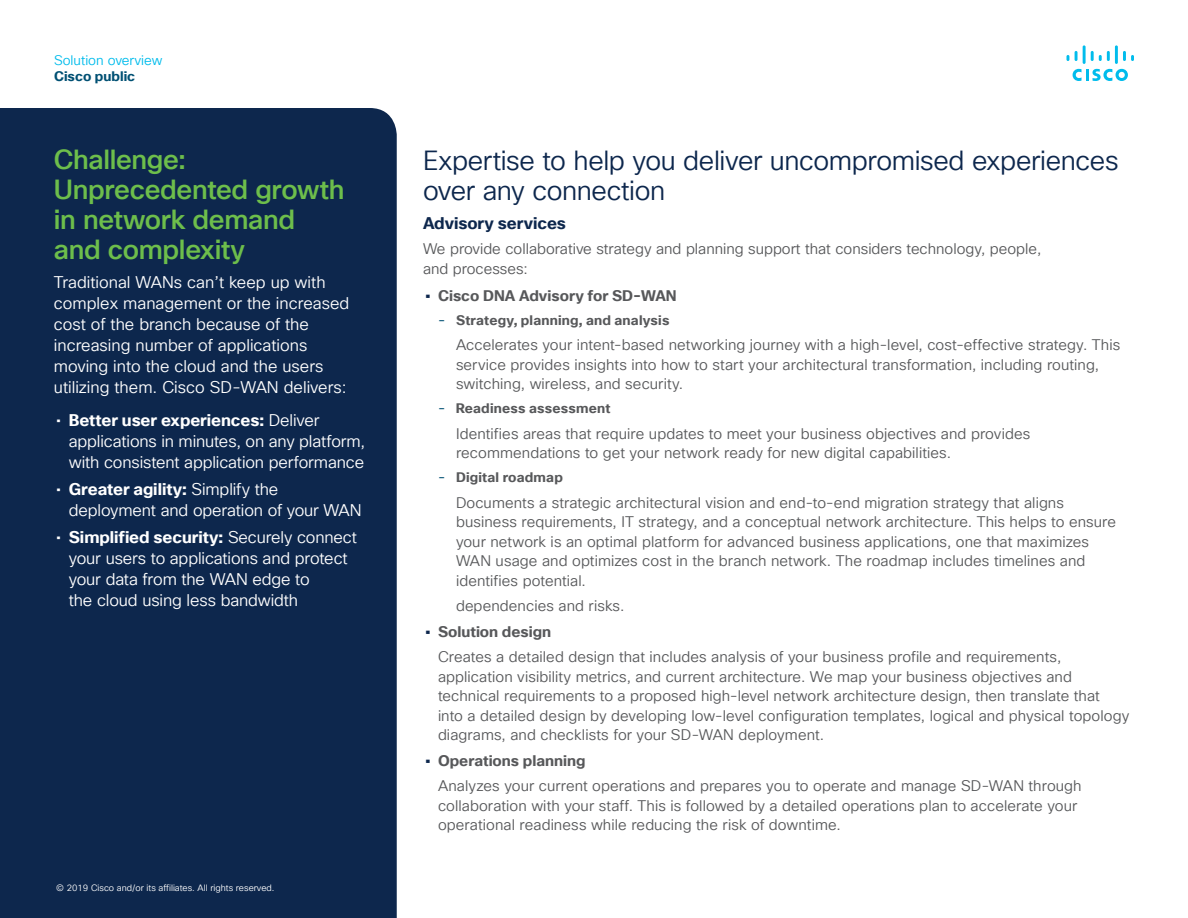
<style>
.page{position:relative;width:1188px;height:918px;background:#fff}
.page>*{position:absolute;margin:0;border:0;box-sizing:border-box;transform-origin:0 0}
.Subhead2_Midnight_bl{font:27px/30px "Cisco Sans TT Light";letter-spacing:-.015em;color:#0d274d}
.Subhead2_Green{font:500 27px/30px "Cisco Sans TT";letter-spacing:-.015em;color:#6dbe4b}
.Body_White{font:16.5px/21px "Cisco Sans TT Light";letter-spacing:-.005em;color:#fff}
.Subhead3_Midnight_bl{font:700 16.5px "Cisco Sans TT";letter-spacing:-.005em;color:#0d274d}
.Bullet2_Indent{font:15px/19.5px "Cisco Sans TT Light";letter-spacing:.005em;color:#57585a}
.Bullet_Indent{font:15px/19.5px "Cisco Sans TT Light";letter-spacing:.005em;color:#57585a}
.Body{font:15px/19.5px "Cisco Sans TT Light";color:#57585a}
.t1{font:700 15px "Cisco Sans TT";color:#57585a}
.t2{font:700 13.5px "Cisco Sans TT";letter-spacing:.015em;color:#57585a}
.t3{font:13.5px "Cisco Sans TT Light";color:#01bcec}
.t4{font:700 13.5px "Cisco Sans TT";color:#005073}
.Footer_white{font:9px "Cisco Sans TT Light";color:#fff}
.s1{font-family:"Cisco Sans TT"}
.s2{font-family:"Cisco Sans TT";font-weight:700}
.s3{color:#0d274d}
.s4{font-weight:400;color:#005073}
</style>
<div class="page">
<svg style="left:1073px;top:69px;width:55px;height:12px"></svg>
<svg style="left:1067px;top:55px;width:2px;height:6px"></svg>
<svg style="left:1075px;top:51px;width:3px;height:10px"></svg>
<hr style="left:1083px;top:45px;width:3px;height:19px;background:#01bcec">
<svg style="left:1091px;top:51px;width:19px;height:10px"></svg>
<hr style="left:1115px;top:45px;width:3px;height:19px;background:#01bcec">
<svg style="left:1123px;top:51px;width:11px;height:10px"></svg>
<div style="left:0;top:108px;width:397px;height:810px;background:#0d274d"></div>
<p class="t3" style="left:54px;top:51px;width:110px">Solution overview</p>
<p class="t4" style="left:54px;top:67px;width:83px">Cisco public</p>
<p class="Subhead2_Green" style="left:54px;top:146px;width:292px">Challenge:<br>Unprecedented growth in network demand and complexity</p>
<p class="Body_White" style="left:54px;top:272px;width:297px">Traditional WANs can’t keep up with complex management or the increased cost of the branch because of the increasing number of applications moving into the cloud and the users utilizing them. Cisco SD-WAN delivers:</p>
<p class="Body_White" style="left:69px;top:410px;width:298px;text-indent:-13px"><span class="s1">•</span> <span class="s2">Better user experiences:</span> Deliver applications in minutes, on any platform, with consistent application performance</p>
<p class="Body_White" style="left:69px;top:479px;width:294px;text-indent:-13px"><span class="s1">•</span> <span class="s2">Greater agility:</span> Simplify the deployment and operation of your WAN</p>
<p class="Body_White" style="left:69px;top:527px;width:290px;text-indent:-13px"><span class="s1">•</span> <span class="s2">Simplified security:</span> Securely connect your users to applications and protect your data from the WAN edge to<br>the cloud using less bandwidth</p>
<p class="Footer_white" style="left:56px;top:882px;width:220px">© 2019 Cisco and/or its affiliates. All rights reserved.</p>
<p class="Subhead2_Midnight_bl" style="left:423px;top:146px;width:697px">Expertise to help you deliver uncompromised experiences over any connection</p>
<p class="Subhead3_Midnight_bl" style="left:423px;top:212px;width:145px">Advisory services</p>
<p class="Body" style="left:423px;top:239px;width:620px">We provide collaborative strategy and planning support that considers technology, people, and processes:</p>
<p class="t1" style="left:425px;top:285px;width:253px"><span class="s3">•</span> Cisco DNA Advisory for SD-WAN</p>
<p class="t2" style="left:438px;top:311px;width:233px"><span class="s4">-</span> Strategy, planning, and analysis</p>
<p class="Bullet2_Indent" style="left:456px;top:335px;width:666px">Accelerates your intent-based networking journey with a high-level, cost-effective strategy. This service provides insights into how to start your architectural transformation, including routing, switching, wireless, and security.</p>
<p class="t2" style="left:438px;top:399px;width:174px"><span class="s4">-</span> Readiness assessment</p>
<p class="Bullet2_Indent" style="left:456px;top:424px;width:576px">Identifies areas that require updates to meet your business objectives and provides recommendations to get your network ready for new digital capabilities.</p>
<p class="t2" style="left:438px;top:468px;width:126px"><span class="s4">-</span> Digital roadmap</p>
<p class="Bullet2_Indent" style="left:456px;top:493px;width:662px">Documents a strategic architectural vision and end-to-end migration strategy that aligns business requirements, IT strategy, and a conceptual network architecture. This helps to ensure your network is an optimal platform for advanced business applications, one that maximizes WAN usage and optimizes cost in the branch network. The roadmap includes timelines and identifies potential.</p>
<p class="Bullet2_Indent" style="left:456px;top:596px;width:170px">dependencies and risks.</p>
<p class="t1" style="left:425px;top:621px;width:127px"><span class="s3">•</span> Solution design</p>
<p class="Bullet_Indent" style="left:438px;top:647px;width:693px">Creates a detailed design that includes analysis of your business profile and requirements, application visibility metrics, and current architecture. We map your business objectives and technical requirements to a proposed high-level network architecture design, then translate that<br>into a detailed design by developing low-level configuration templates, logical and physical topology diagrams, and checklists for your SD-WAN deployment.</p>
<p class="t1" style="left:425px;top:750px;width:162px"><span class="s3">•</span> Operations planning</p>
<p class="Bullet_Indent" style="left:438px;top:776px;width:645px">Analyzes your current operations and prepares you to operate and manage SD-WAN through collaboration with your staff. This is followed by a detailed operations plan to accelerate your operational readiness while reducing the risk of downtime.</p>
</div>
